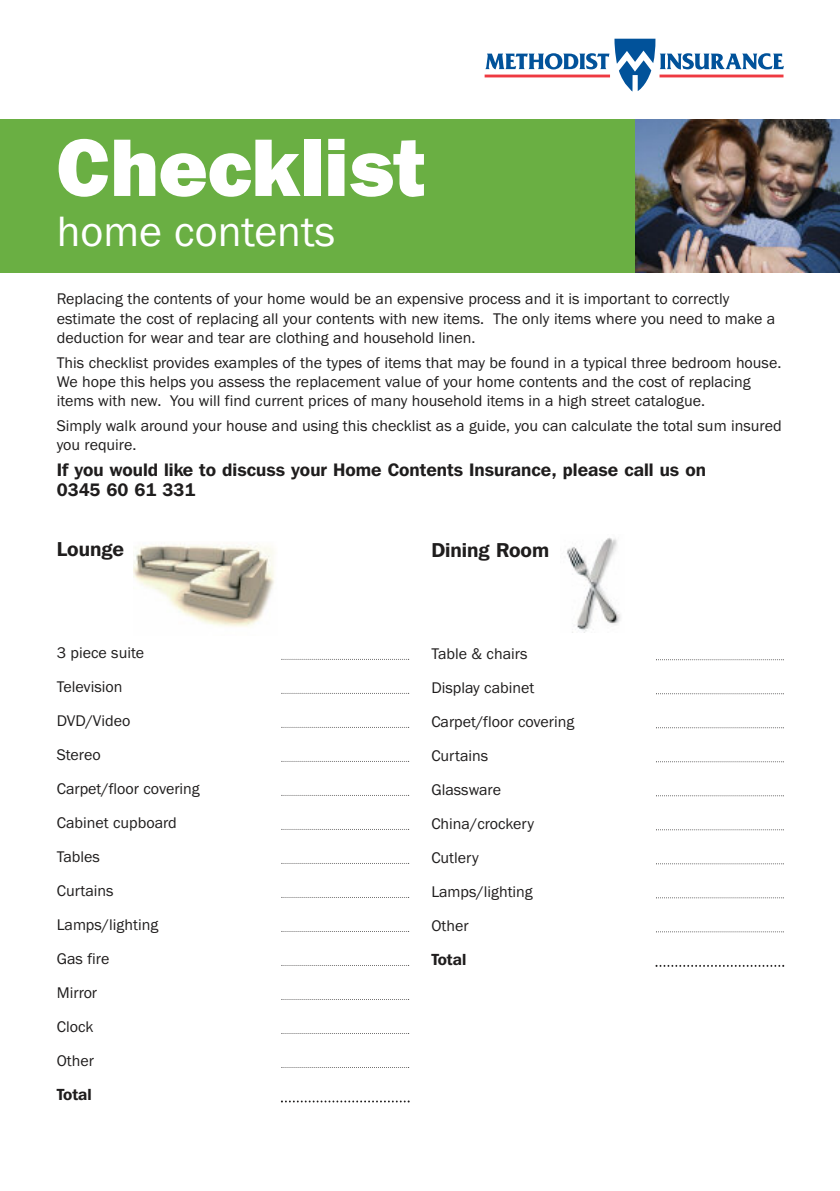
<style>
.page{position:relative;width:840px;height:1191px;background:#fff}
.page>*{position:absolute;margin:0;border:0;box-sizing:border-box;transform-origin:0 0}
.t1{font:800 82px "Franklin Gothic";color:#fff}
.t2{font:44px "Franklin Gothic";color:#fff}
.t3{font:600 20px "Franklin Gothic IT Cby BT";color:#1f1d1d}
.t4{font:600 18px/20px "Franklin Gothic IT Cby BT";color:#1f1d1d}
.t5{font:16px/34px "Franklin Gothic";color:#1f1d1d}
.t6{font:600 16px "Franklin Gothic IT Cby BT";color:#1f1d1d}
</style>
<div class="page">
<div style="left:0;top:119px;width:836px;height:153px;background:#6aaf43"></div>
<img style="left:635px;top:119px;width:204px;height:153px">
<hr style="left:484px;top:75px;width:125px;height:2px;background:#ee3a41">
<svg style="left:485px;top:39px;width:298px;height:53px"></svg>
<img style="left:133px;top:543px;width:142px;height:84px">
<img style="left:566px;top:538px;width:55px;height:94px">
<svg style="left:281px;top:659px;width:128px;height:1px"></svg>
<svg style="left:281px;top:693px;width:128px;height:1px"></svg>
<svg style="left:281px;top:727px;width:128px;height:1px"></svg>
<svg style="left:281px;top:761px;width:128px;height:1px"></svg>
<svg style="left:281px;top:795px;width:128px;height:1px"></svg>
<svg style="left:281px;top:829px;width:128px;height:1px"></svg>
<svg style="left:281px;top:863px;width:128px;height:1px"></svg>
<svg style="left:281px;top:897px;width:128px;height:1px"></svg>
<svg style="left:281px;top:931px;width:128px;height:1px"></svg>
<svg style="left:281px;top:965px;width:128px;height:1px"></svg>
<svg style="left:281px;top:999px;width:128px;height:1px"></svg>
<svg style="left:281px;top:1033px;width:128px;height:1px"></svg>
<svg style="left:281px;top:1067px;width:128px;height:1px"></svg>
<svg style="left:281px;top:1100px;width:128px;height:2px"></svg>
<svg style="left:656px;top:659px;width:127px;height:1px"></svg>
<svg style="left:656px;top:693px;width:127px;height:1px"></svg>
<svg style="left:656px;top:727px;width:127px;height:1px"></svg>
<svg style="left:656px;top:761px;width:127px;height:1px"></svg>
<svg style="left:656px;top:795px;width:127px;height:1px"></svg>
<svg style="left:656px;top:829px;width:127px;height:1px"></svg>
<svg style="left:656px;top:863px;width:127px;height:1px"></svg>
<svg style="left:656px;top:897px;width:127px;height:1px"></svg>
<svg style="left:656px;top:931px;width:127px;height:1px"></svg>
<svg style="left:655px;top:965px;width:128px;height:2px"></svg>
<h1 class="t1" style="left:57px;top:120px;width:370px">Checklist</h1>
<h2 class="t2" style="left:57px;top:205px;width:280px">home contents</h2>
<p class="t5" style="left:57px;top:289px;width:719px;line-height:19.2px">Replacing the contents of your home would be an expensive process and it is important to correctly estimate the cost of replacing all your contents with new items. The only items where you need to make a deduction for wear and tear are clothing and household linen.</p>
<p class="t5" style="left:57px;top:352px;width:725px;line-height:19.2px">This checklist provides examples of the types of items that may be found in a typical three bedroom house.<br>We hope this helps you assess the replacement value of your home contents and the cost of replacing items with new. You will find current prices of many household items in a high street catalogue.</p>
<p class="t5" style="left:57px;top:416px;width:726px;line-height:19.2px">Simply walk around your house and using this checklist as a guide, you can calculate the total sum insured you require.</p>
<p class="t4" style="left:57px;top:462px;width:650px">If you would like to discuss your Home Contents Insurance, please call us on<br>0345 60 61 331</p>
<p class="t3" style="left:57px;top:542px;width:69px">Lounge</p>
<p class="t5" style="left:57px;top:635px;width:144px">3 piece suite<br>Television<br>DVD/Video<br>Stereo<br>Carpet/floor covering<br>Cabinet cupboard<br>Tables<br>Curtains<br>Lamps/lighting<br>Gas fire<br>Mirror<br>Clock<br>Other</p>
<p class="t6" style="left:57px;top:1089px;width:36px">Total</p>
<p class="t3" style="left:431px;top:543px;width:119px">Dining Room</p>
<p class="t5" style="left:431px;top:636px;width:144px">Table &amp; chairs<br>Display cabinet<br>Carpet/floor covering<br>Curtains<br>Glassware<br>China/crockery<br>Cutlery<br>Lamps/lighting<br>Other</p>
<p class="t6" style="left:431px;top:954px;width:36px">Total</p>
</div>
